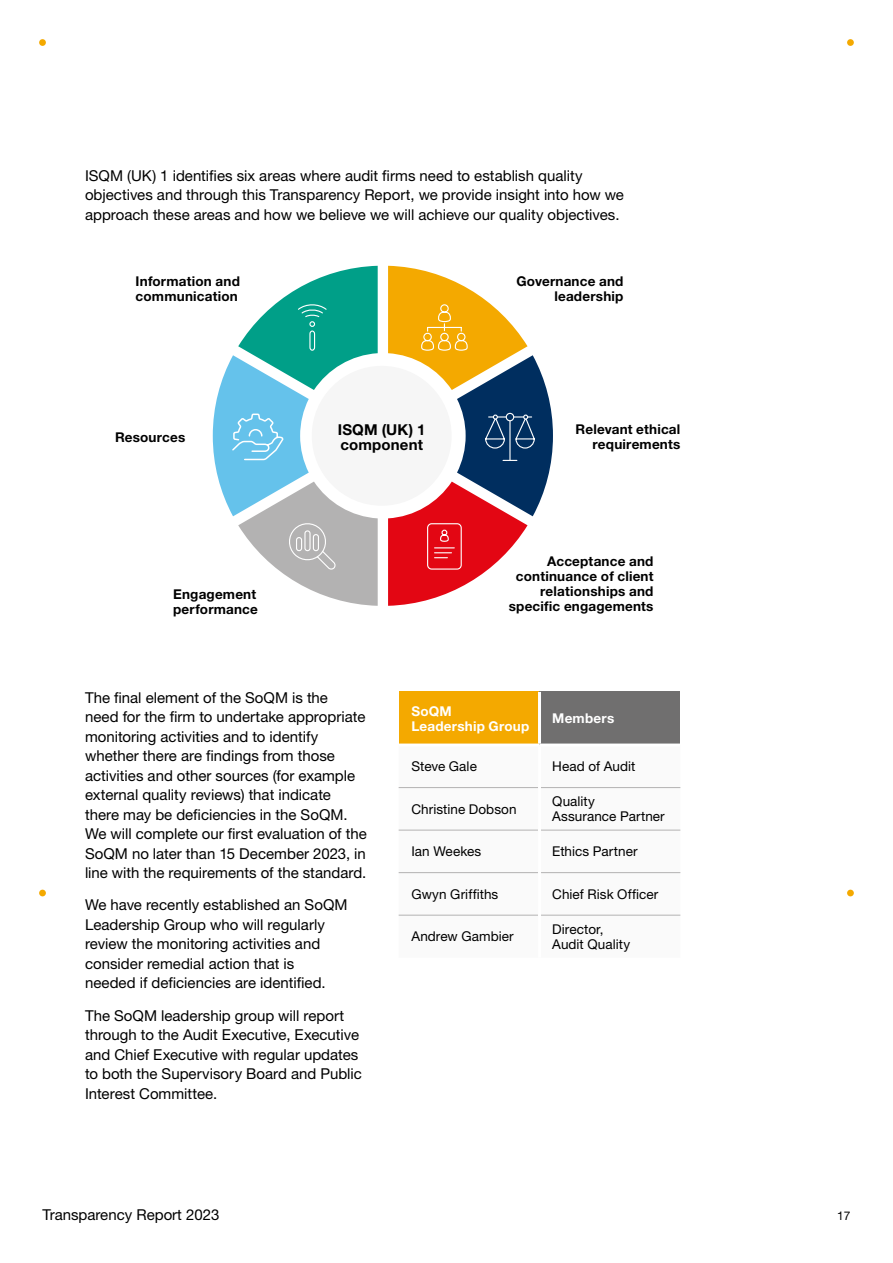
<style>
.page{position:relative;width:893px;height:1263px;background:#fff}
.page>*{position:absolute;margin:0;border:0;box-sizing:border-box;transform-origin:0 0}
.t1{font:15px/19.5px "Helvetica Neue LT Std";color:#000}
.t2{font:700 15px/15px "Helvetica Neue LT Std";letter-spacing:.01em;color:#000}
.t3{font:700 13.5px/15px "Helvetica Neue LT Std";letter-spacing:.015em;color:#000;text-align:right}
.t4{font:13.5px/15px "Helvetica Neue LT Std";letter-spacing:.005em;color:#000}
.t5{font:700 13.5px/15px "Helvetica Neue LT Std";letter-spacing:.015em;color:#fff}
.t6{font:12px "Helvetica Neue LT Std";color:#000}
</style>
<div class="page">
<div style="left:39px;top:890px;width:7px;height:6px;background:#f4a900;border-radius:50%"></div>
<div style="left:847px;top:890px;width:7px;height:6px;background:#f4a900;border-radius:50%"></div>
<div style="left:39px;top:39px;width:7px;height:7px;background:#f4a900;border-radius:50%"></div>
<div style="left:847px;top:39px;width:7px;height:7px;background:#f4a900;border-radius:50%"></div>
<div style="left:399px;top:692px;width:140px;height:53px;background:#f4a900"></div>
<div style="left:539px;top:692px;width:141px;height:53px;background:#706f6f"></div>
<svg style="left:399px;top:788px;width:281px;height:127px"></svg>
<hr style="left:399px;top:787px;width:139px;height:1px;background:#b3b2b2">
<hr style="left:541px;top:787px;width:139px;height:1px;background:#b3b2b2">
<hr style="left:399px;top:830px;width:139px;height:1px;background:#b3b2b2">
<hr style="left:541px;top:830px;width:139px;height:1px;background:#b3b2b2">
<hr style="left:399px;top:872px;width:139px;height:1px;background:#b3b2b2">
<hr style="left:541px;top:872px;width:139px;height:1px;background:#b3b2b2">
<hr style="left:399px;top:915px;width:139px;height:1px;background:#b3b2b2">
<hr style="left:541px;top:915px;width:139px;height:1px;background:#b3b2b2">
<hr style="left:538px;top:692px;width:3px;height:51px;background:#fff">
<hr style="left:538px;top:787px;width:3px;height:43px;background:#fff">
<hr style="left:538px;top:830px;width:3px;height:43px;background:#fff">
<hr style="left:538px;top:873px;width:3px;height:42px;background:#fff">
<hr style="left:399px;top:743px;width:140px;height:3px;background:#fff">
<hr style="left:539px;top:743px;width:141px;height:3px;background:#fff">
<div style="left:312px;top:366px;width:140px;height:140px;background:#f6f6f6;border-radius:50%"></div>
<svg style="left:388px;top:266px;width:165px;height:340px"></svg>
<svg style="left:213px;top:266px;width:165px;height:340px"></svg>
<p class="t1" style="left:85px;top:166px;width:540px">ISQM (UK) 1 identifies six areas where audit firms need to establish quality objectives and through this Transparency Report, we provide insight into how we approach these areas and how we believe we will achieve our quality objectives.</p>
<p class="t3" style="left:136px;top:273px;width:106px;text-align:left">Information and communication</p>
<p class="t3" style="left:115px;top:429px;width:72px">Resources</p>
<p class="t3" style="left:173px;top:586px;width:86px;text-align:left">Engagement performance</p>
<p class="t2" style="left:338px;top:422px;width:89px">ISQM (UK) 1 component</p>
<p class="t3" style="left:516px;top:273px;width:109px">Governance and leadership</p>
<p class="t3" style="left:576px;top:422px;width:106px">Relevant ethical requirements</p>
<p class="t3" style="left:509px;top:553px;width:146px">Acceptance and continuance of client relationships and specific engagements</p>
<p class="t1" style="left:85px;top:687px;width:283px">The final element of the SoQM is the<br>need for the firm to undertake appropriate monitoring activities and to identify whether there are findings from those activities and other sources (for example external quality reviews) that indicate there may be deficiencies in the SoQM.<br>We will complete our first evaluation of the SoQM no later than 15 December 2023, in line with the requirements of the standard.</p>
<p class="t1" style="left:85px;top:895px;width:264px">We have recently established an SoQM Leadership Group who will regularly review the monitoring activities and consider remedial action that is needed if deficiencies are identified.</p>
<p class="t1" style="left:85px;top:1005px;width:278px">The SoQM leadership group will report through to the Audit Executive, Executive and Chief Executive with regular updates to both the Supervisory Board and Public Interest Committee.</p>
<p class="t5" style="left:411px;top:703px;width:119px">SoQM<br>Leadership Group</p>
<p class="t5" style="left:552px;top:711px;width:63px">Members</p>
<p class="t4" style="left:411px;top:759px;width:67px">Steve Gale</p>
<p class="t4" style="left:552px;top:759px;width:85px">Head of Audit</p>
<p class="t4" style="left:411px;top:801px;width:107px">Christine Dobson</p>
<p class="t4" style="left:552px;top:794px;width:114px">Quality<br>Assurance Partner</p>
<p class="t4" style="left:411px;top:844px;width:71px">Ian Weekes</p>
<p class="t4" style="left:552px;top:844px;width:87px">Ethics Partner</p>
<p class="t4" style="left:411px;top:886px;width:88px">Gwyn Griffiths</p>
<p class="t4" style="left:552px;top:886px;width:108px">Chief Risk Officer</p>
<p class="t4" style="left:411px;top:929px;width:104px">Andrew Gambier</p>
<p class="t4" style="left:552px;top:921px;width:79px">Director,<br>Audit Quality</p>
<p class="t1" style="left:43px;top:1205px;width:178px">Transparency Report 2023</p>
<p class="t6" style="left:837px;top:1209px;width:15px">17</p>
</div>
